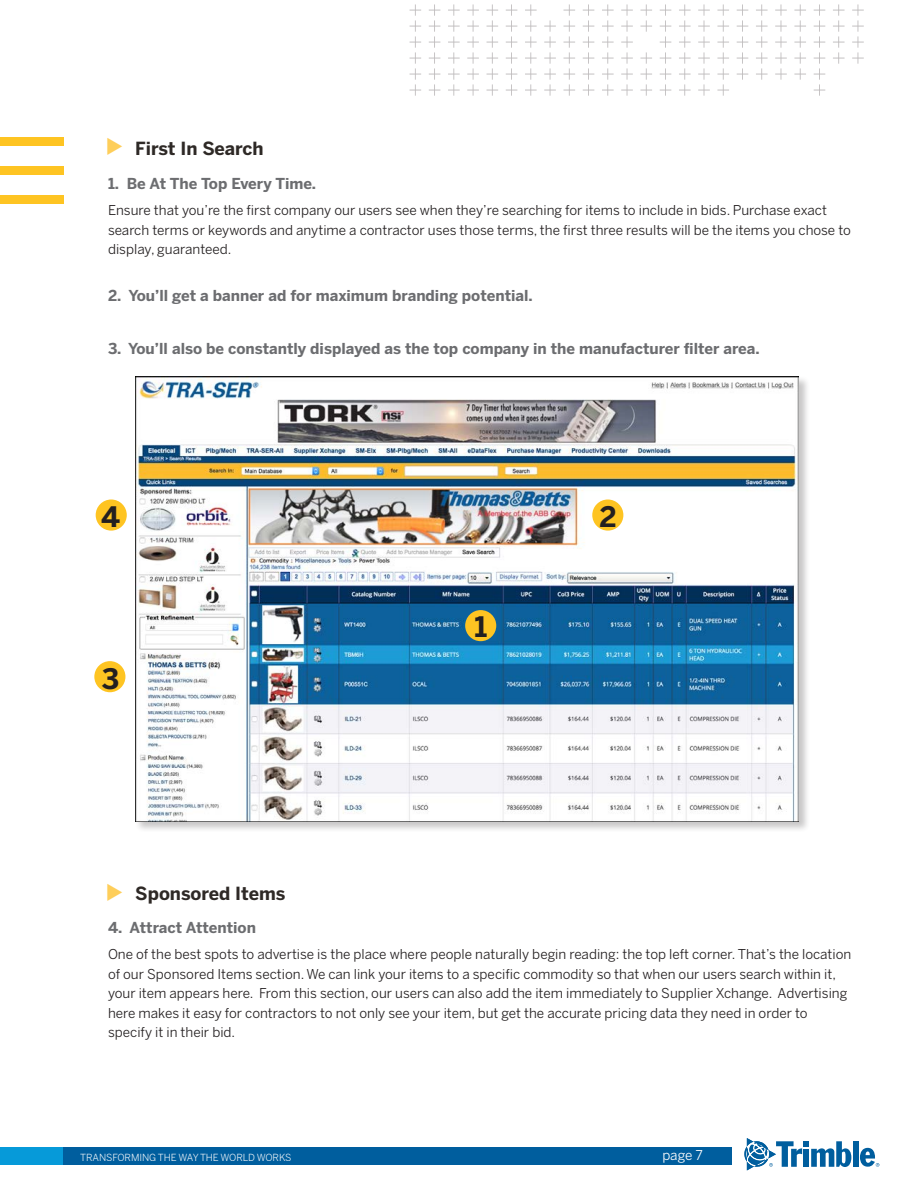
<style>
.page{position:relative;width:918px;height:1188px;background:#fff}
.page>*{position:absolute;margin:0;border:0;box-sizing:border-box;transform-origin:0 0}
.media_kit_main_text{font:700 28.05px "Benton Sans";color:#231f20}
.Lead_Bullet_Subhead{font:700 18px "Benton Sans";color:#2e2926}
.media_kit_subhead{font:700 15px "Benton Sans";color:#6c6d70}
.media_kit_main_text-2{font:13.5px/19.5px "Benton Sans";color:#231f20}
.t1{font:13.5px "Benton Sans";color:#fff}
.t2{font:9.75px "Benton Sans";letter-spacing:-.01em;color:#fff}
</style>
<div class="page">
<svg style="left:410px;top:4px;width:454px;height:92px"></svg>
<div style="left:853px;top:1141px;width:5px;height:26px;background:#005e9e"></div>
<svg style="left:744px;top:1138px;width:107px;height:32px"></svg>
<svg style="left:860px;top:1148px;width:19px;height:19px"></svg>
<div style="left:0;top:1147px;width:730px;height:18px;background:#069ad9"></div>
<div style="left:64px;top:1147px;width:668px;height:18px;background:#005e9e"></div>
<div style="left:0;top:137px;width:64px;height:8px;background:#fec422"></div>
<div style="left:0;top:166px;width:64px;height:9px;background:#fec422"></div>
<div style="left:0;top:196px;width:64px;height:8px;background:#fec422"></div>
<div style="left:135px;top:376px;width:675px;height:457px;background:#231f20;opacity:.25"></div>
<img style="left:136px;top:377px;width:663px;height:445px">
<div style="left:465px;top:610px;width:31px;height:31px;background:#fec422;border-radius:50%"></div>
<div style="left:94px;top:661px;width:31px;height:31px;background:#fec422;border-radius:50%"></div>
<div style="left:592px;top:500px;width:31px;height:31px;background:#fec422;border-radius:50%"></div>
<div style="left:96px;top:500px;width:31px;height:31px;background:#fec422;border-radius:50%"></div>
<p class="Lead_Bullet_Subhead" style="left:135px;top:137px;width:130px">First In Search</p>
<p class="media_kit_subhead" style="left:108px;top:174px;width:210px">1. Be At The Top Every Time.</p>
<p class="media_kit_main_text-2" style="left:108px;top:200px;width:744px">Ensure that you’re the first company our users see when they’re searching for items to include in bids. Purchase exact search terms or keywords and anytime a contractor uses those terms, the first three results will be the items you chose to display, guaranteed.</p>
<p class="media_kit_subhead" style="left:108px;top:286px;width:426px">2. You’ll get a banner ad for maximum branding potential.</p>
<p class="media_kit_subhead" style="left:108px;top:339px;width:653px">3. You’ll also be constantly displayed as the top company in the manufacturer filter area.</p>
<p class="media_kit_main_text" style="left:101px;top:499px;width:20px">4</p>
<p class="media_kit_main_text" style="left:599px;top:499px;width:19px">2</p>
<p class="media_kit_main_text" style="left:102px;top:661px;width:19px">3</p>
<p class="media_kit_main_text" style="left:474px;top:609px;width:14px">1</p>
<p class="Lead_Bullet_Subhead" style="left:135px;top:882px;width:152px">Sponsored Items</p>
<p class="media_kit_subhead" style="left:108px;top:918px;width:150px">4. Attract Attention</p>
<p class="media_kit_main_text-2" style="left:108px;top:945px;width:745px">One of the best spots to advertise is the place where people naturally begin reading: the top left corner. That’s the location of our Sponsored Items section. We can link your items to a specific commodity so that when our users search within it, your item appears here. From this section, our users can also add the item immediately to Supplier Xchange. Advertising here makes it easy for contractors to not only see your item, but get the accurate pricing data they need in order to specify it in their bid.</p>
<p class="t2" style="left:80px;top:1151px;width:213px">TRANSFORMING THE WAY THE WORLD WORKS</p>
<p class="t1" style="left:662px;top:1147px;width:42px">page 7</p>
</div>
